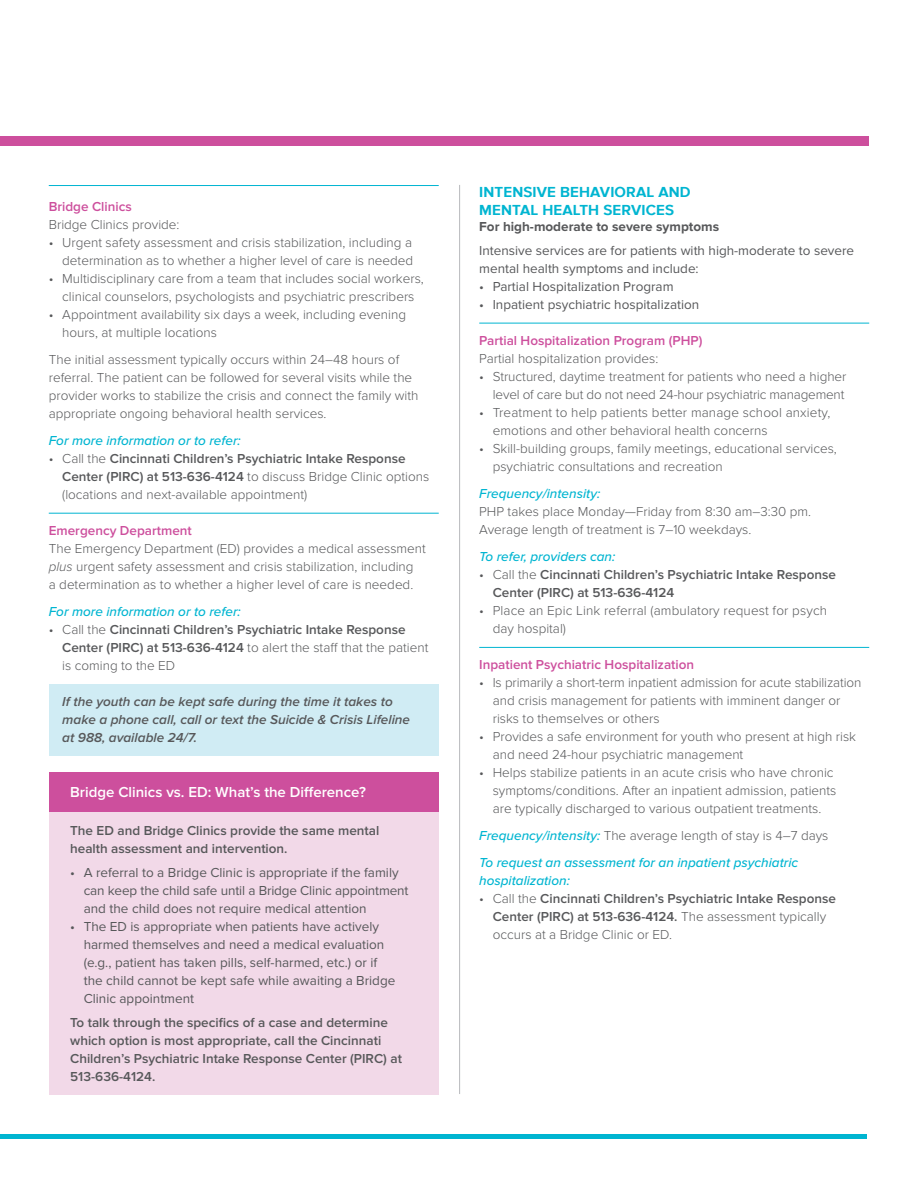
<style>
.page{position:relative;width:918px;height:1188px;background:#fff}
.page>*{position:absolute;margin:0;border:0;box-sizing:border-box;transform-origin:0 0}
.t1{font:700 15px "Proxima Nova A";letter-spacing:.01em;color:#00b5d1}
.t2{font:600 15px "Proxima Nova";color:#fff}
.t3{font:300 13.5px/18px "Proxima Nova";color:#57585a}
.t4{font:600 13.5px/18px "Proxima Nova";color:#57585a}
.t5{font:13.5px/18px "Proxima Nova";color:#57585a}
.t6{font:italic 500 13.5px "Proxima Nova";color:#00b5d1}
.t7{font:italic 600 13.5px/18px "Proxima Nova";color:#57585a}
.t8{font:600 13.5px "Proxima Nova";color:#cd4f9d}
.t9{font:700 13.5px "Proxima Nova";color:#57585a}
.s1{font-weight:600}
.s2{font-style:italic}
.s3{font-weight:300}
.s4{font-weight:500;font-style:italic;color:#00b5d1}
</style>
<div class="page">
<div style="left:49px;top:684px;width:390px;height:72px;background:#d0ecf4"></div>
<div style="left:0;top:136px;width:869px;height:10px;background:#cd4f9d"></div>
<hr style="left:0;top:1135px;width:867px;height:4px;background:#00b5d1">
<hr style="left:479px;top:323px;width:390px;height:1px;background:#00b5d1">
<hr style="left:49px;top:513px;width:390px;height:1px;background:#00b5d1">
<div style="left:49px;top:772px;width:390px;height:323px;background:#f2d9e8"></div>
<div style="left:49px;top:772px;width:390px;height:40px;background:#cd4f9d"></div>
<hr style="left:459px;top:185px;width:1px;height:909px;background:#b8b9bc">
<hr style="left:49px;top:185px;width:390px;height:1px;background:#00b5d1">
<hr style="left:479px;top:647px;width:390px;height:1px;background:#00b5d1">
<p class="t8" style="left:49px;top:198px;width:85px">Bridge Clinics</p>
<p class="t3" style="left:49px;top:216px;width:132px">Bridge Clinics provide:</p>
<p class="t3" style="left:49px;top:234px;width:366px;text-align:right">• Urgent safety assessment and crisis stabilization, including a determination as to whether a higher level of care is needed</p>
<p class="t3" style="left:49px;top:270px;width:377px;text-align:center">• Multidisciplinary care from a team that includes social workers, clinical counselors, psychologists and psychiatric prescribers</p>
<p class="t3" style="left:62px;top:306px;width:345px;text-indent:-14px">• Appointment availability six days a week, including evening hours, at multiple locations</p>
<p class="t3" style="left:49px;top:351px;width:352px">The initial assessment typically occurs within 24–48 hours of</p>
<p class="t3" style="left:49px;top:369px;width:371px">referral. The patient can be followed for several visits while the provider works to stabilize the crisis and connect the family with appropriate ongoing behavioral health services.</p>
<p class="t6" style="left:49px;top:433px;width:194px">For more information or to refer:</p>
<p class="t3" style="left:62px;top:450px;width:369px;text-indent:-14px">• Call the <span class="s1">Cincinnati Children’s Psychiatric Intake Response<br>Center (PIRC) at 513-636-4124</span> to discuss Bridge Clinic options (locations and next-available appointment)</p>
<p class="t8" style="left:49px;top:522px;width:145px">Emergency Department</p>
<p class="t3" style="left:49px;top:540px;width:379px">The Emergency Department (ED) provides a medical assessment</p>
<p class="t3" style="left:49px;top:558px;width:366px"><span class="s2">plus</span> urgent safety assessment and crisis stabilization, including</p>
<p class="t3" style="left:49px;top:576px;width:366px">a determination as to whether a higher level of care is needed.</p>
<p class="t6" style="left:49px;top:604px;width:194px">For more information or to refer:</p>
<p class="t4" style="left:62px;top:621px;width:368px;text-indent:-14px"><span class="s3">• Call the</span> Cincinnati Children’s Psychiatric Intake Response<br>Center (PIRC) at 513-636-4124 <span class="s3">to alert the staff that the patient is coming to the ED</span></p>
<p class="t7" style="left:62px;top:693px;width:349px">If the youth can be kept safe during the time it takes to make a phone call, call or text the Suicide &amp; Crisis Lifeline at 988, available 24/7.</p>
<p class="t2" style="left:70px;top:784px;width:297px">Bridge Clinics vs. ED: What’s the Difference?</p>
<p class="t4" style="left:70px;top:822px;width:311px">The ED and Bridge Clinics provide the same mental health assessment and intervention.</p>
<p class="t5" style="left:84px;top:864px;width:326px;text-indent:-14px">• A referral to a Bridge Clinic is appropriate if the family can keep the child safe until a Bridge Clinic appointment and the child does not require medical attention</p>
<p class="t5" style="left:84px;top:918px;width:302px;text-indent:-14px">• The ED is appropriate when patients have actively harmed themselves and need a medical evaluation (e.g., patient has taken pills, self-harmed, etc.) or if</p>
<p class="t5" style="left:84px;top:972px;width:313px">the child cannot be kept safe while awaiting a Bridge<br>Clinic appointment</p>
<p class="t4" style="left:70px;top:1014px;width:333px">To talk through the specifics of a case and determine which option is most appropriate, call the Cincinnati Children’s Psychiatric Intake Response Center (PIRC) at 513-636-4124.</p>
<p class="t1" style="left:479px;top:183px;width:213px">INTENSIVE BEHAVIORAL AND</p>
<p class="t1" style="left:479px;top:201px;width:196px">MENTAL HEALTH SERVICES</p>
<p class="t9" style="left:479px;top:219px;width:241px">For high-moderate to severe symptoms</p>
<p class="t5" style="left:479px;top:242px;width:377px">Intensive services are for patients with high-moderate to severe mental health symptoms and include:</p>
<p class="t5" style="left:479px;top:278px;width:196px">• Partial Hospitalization Program</p>
<p class="t5" style="left:479px;top:296px;width:222px">• Inpatient psychiatric hospitalization</p>
<p class="t8" style="left:479px;top:333px;width:225px">Partial Hospitalization Program (PHP)</p>
<p class="t3" style="left:479px;top:350px;width:181px">Partial hospitalization provides:</p>
<p class="t3" style="left:479px;top:368px;width:369px;text-align:right">• Structured, daytime treatment for patients who need a higher level of care but do not need 24-hour psychiatric management</p>
<p class="t3" style="left:479px;top:404px;width:353px">• Treatment to help patients better manage school anxiety,</p>
<p class="t3" style="left:493px;top:422px;width:276px">emotions and other behavioral health concerns</p>
<p class="t3" style="left:493px;top:440px;width:346px;text-indent:-14px">• Skill-building groups, family meetings, educational services, psychiatric consultations and recreation</p>
<p class="t6" style="left:479px;top:486px;width:123px">Frequency/intensity:</p>
<p class="t3" style="left:479px;top:503px;width:333px">PHP takes place Monday—Friday from 8:30 am–3:30 pm.</p>
<p class="t3" style="left:479px;top:521px;width:274px">Average length of treatment is 7–10 weekdays.</p>
<p class="t6" style="left:479px;top:549px;width:138px">To refer, providers can:</p>
<p class="t4" style="left:479px;top:566px;width:358px"><span class="s3">• Call the</span> Cincinnati Children’s Psychiatric Intake Response</p>
<p class="t4" style="left:493px;top:584px;width:183px">Center (PIRC) at 513-636-4124</p>
<p class="t3" style="left:479px;top:602px;width:349px">• Place an Epic Link referral (ambulatory request for psych</p>
<p class="t3" style="left:493px;top:620px;width:75px">day hospital)</p>
<p class="t8" style="left:479px;top:657px;width:217px">Inpatient Psychiatric Hospitalization</p>
<p class="t3" style="left:493px;top:674px;width:370px;text-indent:-14px">• Is primarily a short-term inpatient admission for acute stabilization and crisis management for patients with imminent danger or risks to themselves or others</p>
<p class="t3" style="left:493px;top:728px;width:365px;text-indent:-14px">• Provides a safe environment for youth who present at high risk and need 24-hour psychiatric management</p>
<p class="t3" style="left:479px;top:764px;width:359px;text-align:right">• Helps stabilize patients in an acute crisis who have chronic symptoms/conditions. After an inpatient admission, patients</p>
<p class="t3" style="left:493px;top:800px;width:330px">are typically discharged to various outpatient treatments.</p>
<p class="t3" style="left:479px;top:827px;width:351px"><span class="s4">Frequency/intensity:</span> The average length of stay is 4–7 days</p>
<p class="t6" style="left:479px;top:855px;width:321px">To request an assessment for an inpatient psychiatric</p>
<p class="t6" style="left:479px;top:873px;width:92px">hospitalization:</p>
<p class="t4" style="left:479px;top:890px;width:358px"><span class="s3">• Call the</span> Cincinnati Children’s Psychiatric Intake Response</p>
<p class="t4" style="left:493px;top:908px;width:335px">Center (PIRC) at 513-636-4124. <span class="s3">The assessment typically</span></p>
<p class="t3" style="left:493px;top:926px;width:181px">occurs at a Bridge Clinic or ED.</p>
</div>
